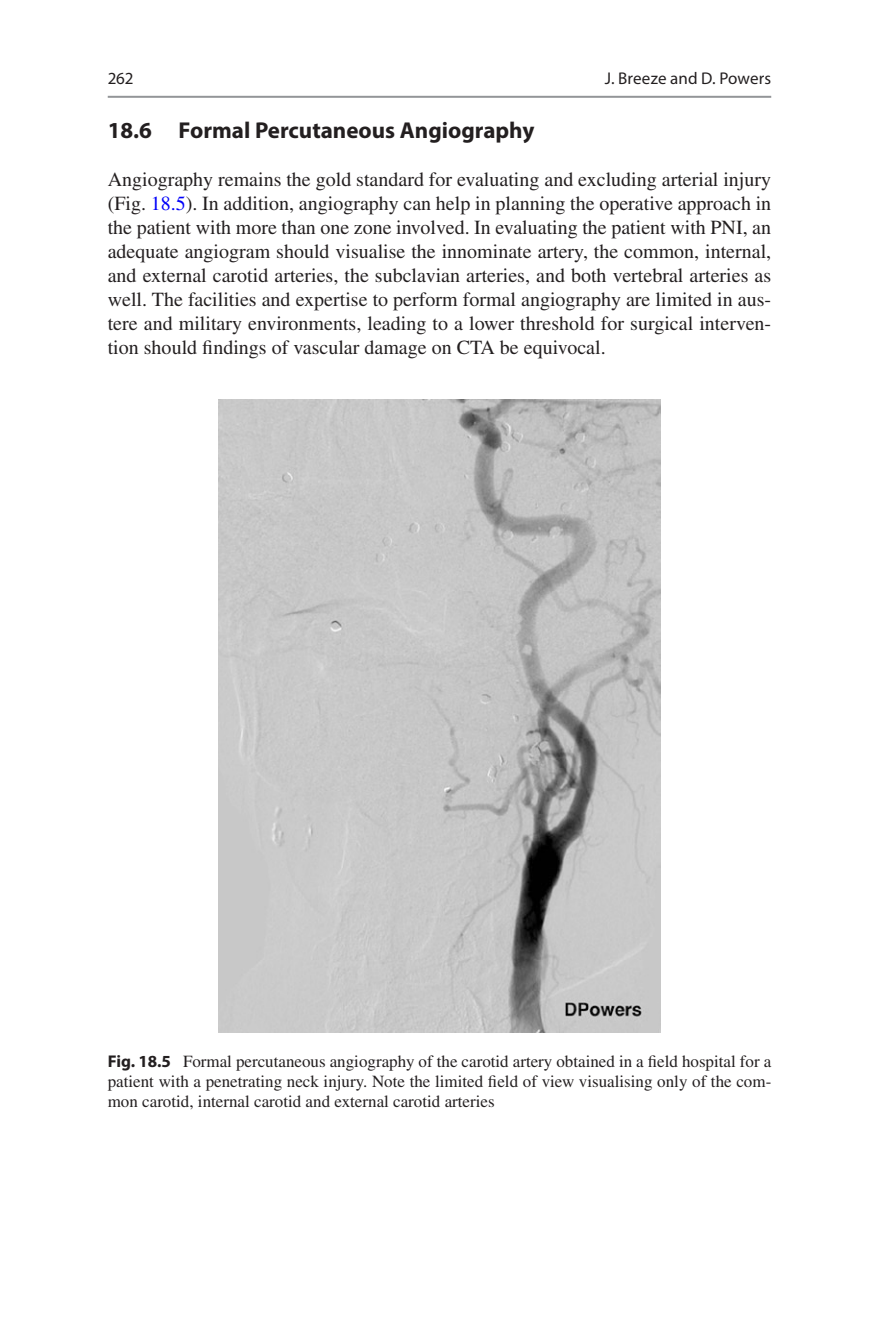
<style>
.page{position:relative;width:879px;height:1333px;background:#fff}
.page>*{position:absolute;margin:0;border:0;box-sizing:border-box;transform-origin:0 0}
.t1{font:700 23px "Lnnhmj Myriad Pro";color:#231f20}
.t2{font:20px/24px "Bxtjhc Times LT Std";color:#231f20;text-align:justify}
.t3{font:17px/20px "Bxtjhc Times LT Std";color:#231f20;text-align:justify}
.t4{font:17px "Gwvhbf Myriad Pro";letter-spacing:.005em;color:#231f20}
.t5{font:17px "Qsgdwf Myriad Pro";color:#231f20}
.s1{color:#0000fa}
.s2{font-family:"Lnnhmj Myriad Pro";font-weight:700}
</style>
<div class="page">
<img style="left:218px;top:399px;width:443px;height:633px">
<hr style="left:108px;top:96px;width:663px;height:2px;background:#939598">
<p class="t4" style="left:605px;top:68px;width:168px">J. Breeze and D. Powers</p>
<p class="t5" style="left:108px;top:68px;width:27px">262</p>
<p class="t1" style="left:108px;top:115px;width:428px">18.6 Formal Percutaneous Angiography</p>
<p class="t2" style="left:108px;top:167px;width:665px">Angiography remains the gold standard for evaluating and excluding arterial injury (Fig. <span class="s1">18.5</span>). In addition, angiography can help in planning the operative approach in the patient with more than one zone involved. In evaluating the patient with PNI, an adequate angiogram should visualise the innominate artery, the common, internal, and external carotid arteries, the subclavian arteries, and both vertebral arteries as well. The facilities and expertise to perform formal angiography are limited in aus&shy;tere and military environments, leading to a lower threshold for surgical interven&shy;tion should findings of vascular damage on CTA be equivocal.</p>
<p class="t3" style="left:108px;top:1051px;width:665px"><span class="s2">Fig. 18.5</span> Formal percutaneous angiography of the carotid artery obtained in a field hospital for a patient with a penetrating neck injury. Note the limited field of view visualising only of the com&shy;mon carotid, internal carotid and external carotid arteries</p>
</div>
